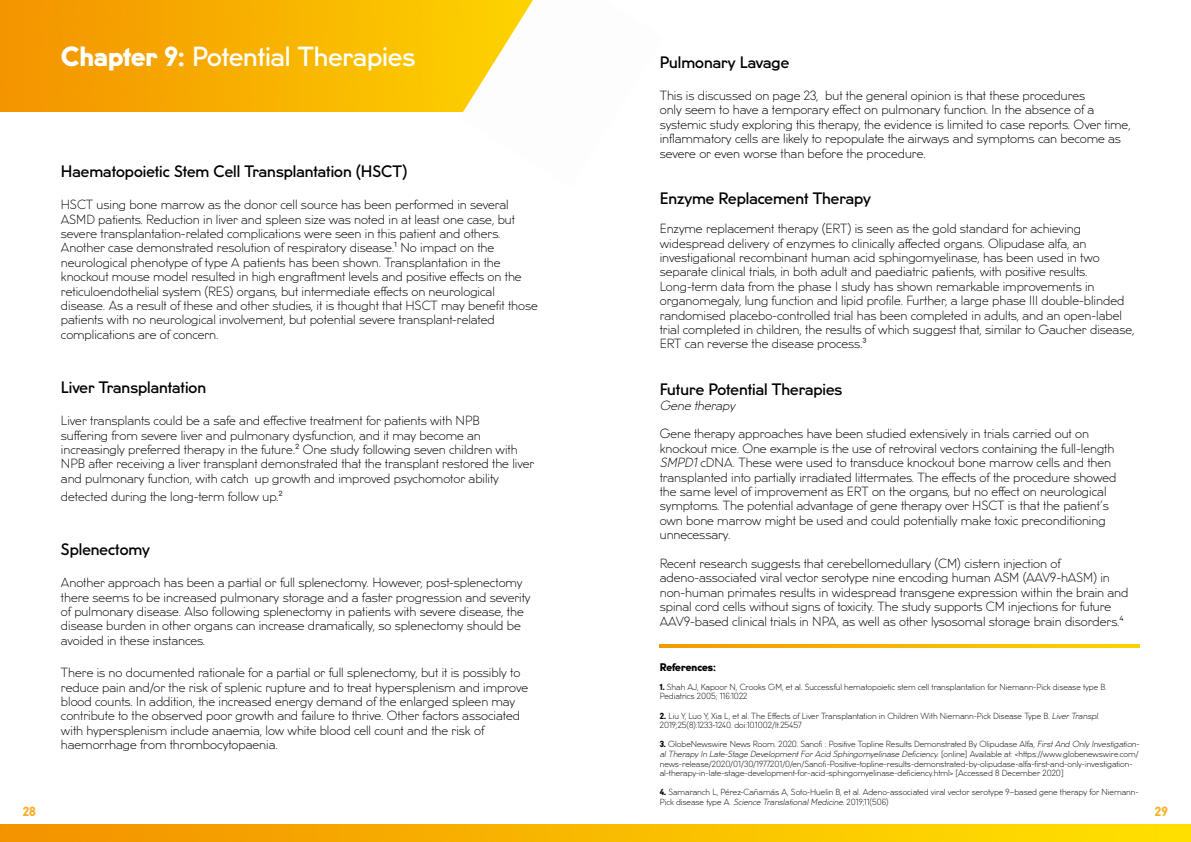
<style>
.page{position:relative;width:1191px;height:842px;background:#fff}
.page>*{position:absolute;margin:0;border:0;box-sizing:border-box;transform-origin:0 0}
.t1{font:500 25px "U8";color:#fff}
.t2{font:500 15px "U8";color:#000}
.t3{font:100 12px/14.4px "U8";color:#000}
.t4{font:italic 100 12px "U8";color:#000}
.t5{font:900 12px "U8";color:#f9af29}
.t6{font:900 10px "U8";color:#000}
.t7{font:100 8px/9.6px "U8";color:#000}
.s1{font-weight:900}
.s2{font-style:italic}
</style>
<div class="page">
<img style="left:0;top:825px;width:1191px;height:17px">
<img style="left:0;top:0;width:459px;height:111px">
<img style="left:459px;top:0;width:74px;height:112px">
<img style="left:660px;top:644px;width:480px;height:3px">
<p class="t5" style="left:23px;top:802px;width:15px">28</p>
<h1 class="t1" style="left:61px;top:37px;width:356px"><span class="s1">Chapter 9:</span> Potential Therapies</h1>
<p class="t2" style="left:660px;top:50px;width:131px">Pulmonary Lavage</p>
<p class="t3" style="left:660px;top:87px;width:472px">This is discussed on page 23, but the general opinion is that these procedures<br>only seem to have a temporary effect on pulmonary function. In the absence of a systemic study exploring this therapy, the evidence is limited to case reports. Over time, inflammatory cells are likely to repopulate the airways and symptoms can become as severe or even worse than before the procedure.</p>
<p class="t2" style="left:660px;top:187px;width:212px">Enzyme Replacement Therapy</p>
<p class="t3" style="left:660px;top:220px;width:476px">Enzyme replacement therapy (ERT) is seen as the gold standard for achieving widespread delivery of enzymes to clinically affected organs. Olipudase alfa, an investigational recombinant human acid sphingomyelinase, has been used in two separate clinical trials, in both adult and paediatric patients, with positive results.<br>Long-term data from the phase I study has shown remarkable improvements in organomegaly, lung function and lipid profile. Further, a large phase III double-blinded randomised placebo-controlled trial has been completed in adults, and an open-label trial completed in children, the results of which suggest that, similar to Gaucher disease, ERT can reverse the disease process.3</p>
<p class="t2" style="left:660px;top:378px;width:184px">Future Potential Therapies</p>
<p class="t4" style="left:660px;top:396px;width:77px">Gene therapy</p>
<p class="t3" style="left:660px;top:426px;width:458px">Gene therapy approaches have been studied extensively in trials carried out on knockout mice. One example is the use of retroviral vectors containing the full-length <span class="s2">SMPD1</span>cDNA. These were used to transduce knockout bone marrow cells and then transplanted into partially irradiated littermates. The effects of the procedure showed the same level of improvement as ERT on the organs, but no effect on neurological symptoms. The potential advantage of gene therapy over HSCT is that the patient’s own bone marrow might be used and could potentially make toxic preconditioning unnecessary.</p>
<p class="t3" style="left:660px;top:555px;width:470px">Recent research suggests that cerebellomedullary (CM) cistern injection of adeno-associated viral vector serotype nine encoding human ASM (AAV9-hASM) in non-human primates results in widespread transgene expression within the brain and spinal cord cells without signs of toxicity. The study supports CM injections for future AAV9-based clinical trials in NPA, as well as other lysosomal storage brain disorders.4</p>
<p class="t2" style="left:61px;top:159px;width:348px">Haematopoietic Stem Cell Transplantation (HSCT)</p>
<p class="t3" style="left:61px;top:196px;width:478px">HSCT using bone marrow as the donor cell source has been performed in several ASMD patients. Reduction in liver and spleen size was noted in at least one case, but severe transplantation-related complications were seen in this patient and others.<br>Another case demonstrated resolution of respiratory disease.1 No impact on the neurological phenotype of type A patients has been shown. Transplantation in the knockout mouse model resulted in high engraftment levels and positive effects on the reticuloendothelial system (RES) organs, but intermediate effects on neurological disease. As a result of these and other studies, it is thought that HSCT may benefit those patients with no neurological involvement, but potential severe transplant-related complications are of concern.</p>
<p class="t2" style="left:61px;top:375px;width:147px">Liver Transplantation</p>
<p class="t3" style="left:61px;top:412px;width:475px">Liver transplants could be a safe and effective treatment for patients with NPB<br>suffering from severe liver and pulmonary dysfunction, and it may become an increasingly preferred therapy in the future.2 One study following seven children with NPB after receiving a liver transplant demonstrated that the transplant restored the liver and pulmonary function, with catch‐up growth and improved psychomotor ability</p>
<p class="t3" style="left:61px;top:488px;width:223px">detected during the long-term follow up.2</p>
<p class="t2" style="left:61px;top:537px;width:90px">Splenectomy</p>
<p class="t3" style="left:61px;top:574px;width:471px">Another approach has been a partial or full splenectomy. However, post-splenectomy there seems to be increased pulmonary storage and a faster progression and severity of pulmonary disease. Also following splenectomy in patients with severe disease, the disease burden in other organs can increase dramatically, so splenectomy should be avoided in these instances.</p>
<p class="t3" style="left:61px;top:664px;width:468px">There is no documented rationale for a partial or full splenectomy, but it is possibly to reduce pain and/or the risk of splenic rupture and to treat hypersplenism and improve blood counts. In addition, the increased energy demand of the enlarged spleen may contribute to the observed poor growth and failure to thrive. Other factors associated with hypersplenism include anaemia, low white blood cell count and the risk of haemorrhage from thrombocytopaenia.</p>
<p class="t6" style="left:660px;top:659px;width:58px">References:</p>
<p class="t7" style="left:660px;top:681px;width:448px"><span class="s1">1.</span> Shah AJ, Kapoor N, Crooks GM, et al. Successful hematopoietic stem cell transplantation for Niemann-Pick disease type B.<br>Pediatrics 2005; 116:1022</p>
<p class="t7" style="left:660px;top:710px;width:443px"><span class="s1">2.</span> Liu Y, Luo Y, Xia L, et al. The Effects of Liver Transplantation in Children With Niemann-Pick Disease Type B. <span class="s2">LiverTranspl.<br></span>2019;25(8):1233-1240. doi:10.1002/lt.25457</p>
<p class="t7" style="left:660px;top:739px;width:483px"><span class="s1">3.</span> GlobeNewswire News Room. 2020. Sanofi : Positive Topline Results Demonstrated By Olipudase Alfa, <span class="s2">FirstAnd Only Investigation&shy;alTherapy In Late-Stage DevelopmentForAcid Sphingomyelinase Deficiency.</span>[o n l i n e] Ava i l a b l e a t : &lt; h tt p s : //www. g l o b e n ewsw i re . co m / news-release/2020/01/30/1977201/0/en/Sanofi-Positive-topline-results-demonstrated-by-olipudase-alfa-first-and-only-investigation&shy;al-therapy-in-late-stage-development-for-acid-sphingomyelinase-deficiency.html&gt; [Accessed 8 December 2020]</p>
<p class="t7" style="left:660px;top:787px;width:480px"><span class="s1">4.</span> Samaranch L, Pérez-Cañamás A, Soto-Huelin B, et al. Adeno-associated viral vector serotype 9–based gene therapy for Niemann-<br>P i c k d i s e a s e ty p e A . <span class="s2">Science TranslationalMedicine.</span>2 0 1 9;1 1 (5 0 6 )</p>
<p class="t5" style="left:1155px;top:802px;width:14px">29</p>
</div>
